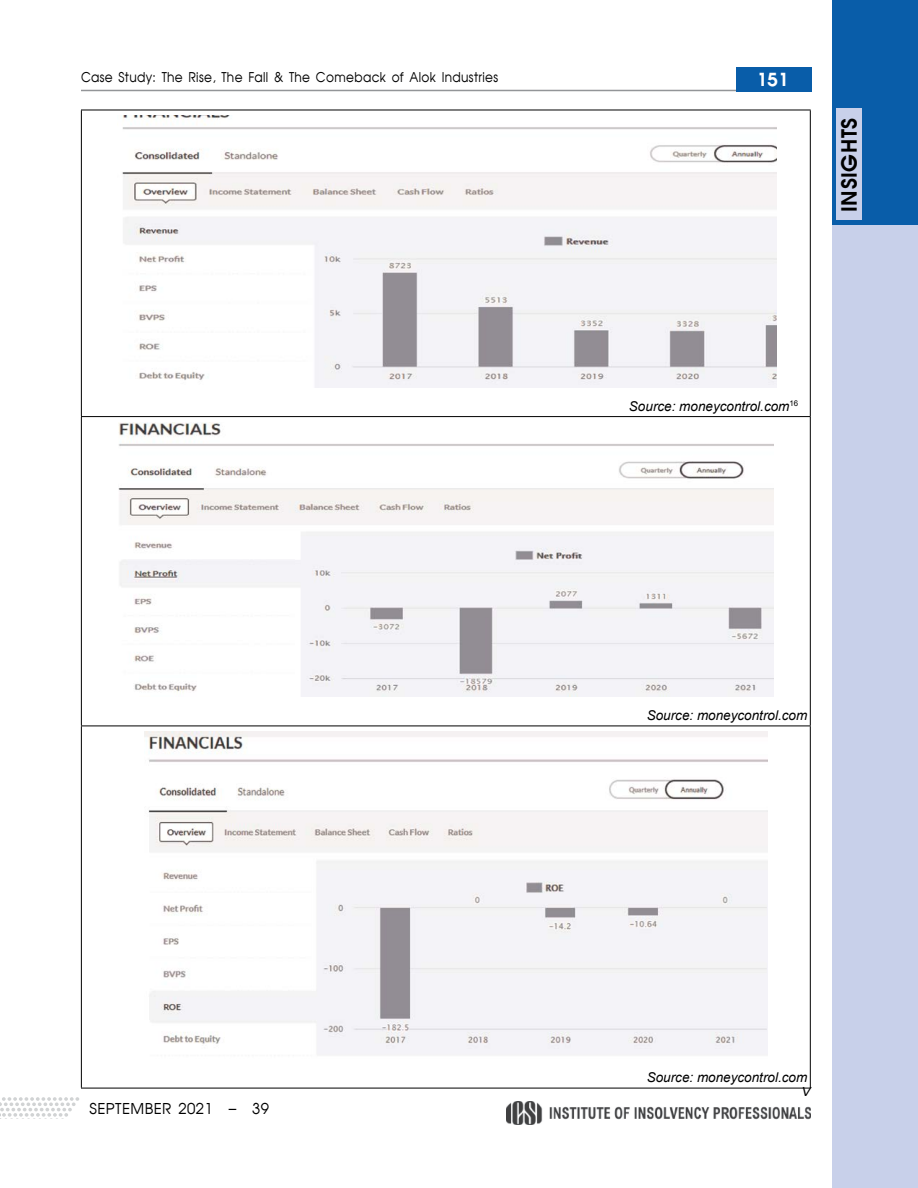
<style>
.page{position:relative;width:918px;height:1188px;background:#fff}
.page>*{position:absolute;margin:0;border:0;box-sizing:border-box;transform-origin:0 0}
.t1{font:700 21px "Avalon";letter-spacing:.03em;color:#000}
.t2{font:700 18px "Avalon";color:#fff;scale:1.06 1}
.t3{font:italic 16.5px "Avalon";color:#000}
.t4{font:15px "Avalon Plain";letter-spacing:.03em;color:#000}
.t5{font:italic 13.5px "Arial";color:#000}
.t6{font:13.5px "Avalon Plain";letter-spacing:.03em;color:#000;scale:.9 1}
</style>
<div class="page">
<div style="left:832px;top:133px;width:86px;height:1055px;background:#c8d0ea"></div>
<div style="left:832px;top:0;width:86px;height:225px;background:#095da9"></div>
<hr style="left:81px;top:90px;width:730px;height:1px;background:#939598">
<svg style="left:0;top:1097px;width:79px;height:20px"></svg>
<div style="left:836px;top:109px;width:26px;height:111px;background:#c8d0ea"></div>
<div style="left:736px;top:67px;width:75px;height:24px;background:#095da9"></div>
<img style="left:507px;top:1102px;width:303px;height:22px">
<hr style="left:81px;top:110px;width:730px;height:1px;background:#000">
<hr style="left:81px;top:110px;width:1px;height:306px;background:#000">
<hr style="left:810px;top:110px;width:1px;height:306px;background:#000">
<hr style="left:81px;top:416px;width:730px;height:1px;background:#000">
<hr style="left:81px;top:417px;width:1px;height:309px;background:#000">
<hr style="left:810px;top:417px;width:1px;height:309px;background:#000">
<hr style="left:81px;top:726px;width:730px;height:1px;background:#000">
<hr style="left:81px;top:726px;width:1px;height:362px;background:#000">
<hr style="left:810px;top:726px;width:1px;height:362px;background:#000">
<hr style="left:81px;top:1088px;width:730px;height:1px;background:#000">
<img style="left:122px;top:116px;width:655px;height:271px">
<img style="left:118px;top:423px;width:656px;height:273px">
<img style="left:145px;top:732px;width:623px;height:323px">
<p class="t6" style="left:81px;top:69px;width:465px">Case Study: The Rise, The Fall &amp; The Comeback of Alok Industries</p>
<h2 class="t2" style="left:757px;top:67px;width:32px">151</h2>
<h1 class="t1" style="left:835px;top:212px;width:95px;rotate:-90deg">INSIGHTS</h1>
<p class="t5" style="left:629px;top:397px;width:171px">Source: moneycontrol.com<sup>16</sup></p>
<p class="t5" style="left:647px;top:706px;width:162px">Source: moneycontrol.com</p>
<p class="t4" style="left:90px;top:1099px;width:181px">SEPTEMBER 2021 – 39</p>
<p class="t5" style="left:647px;top:1069px;width:162px">Source: moneycontrol.com</p>
<p class="t3" style="left:801px;top:1080px;width:11px">v</p>
</div>
